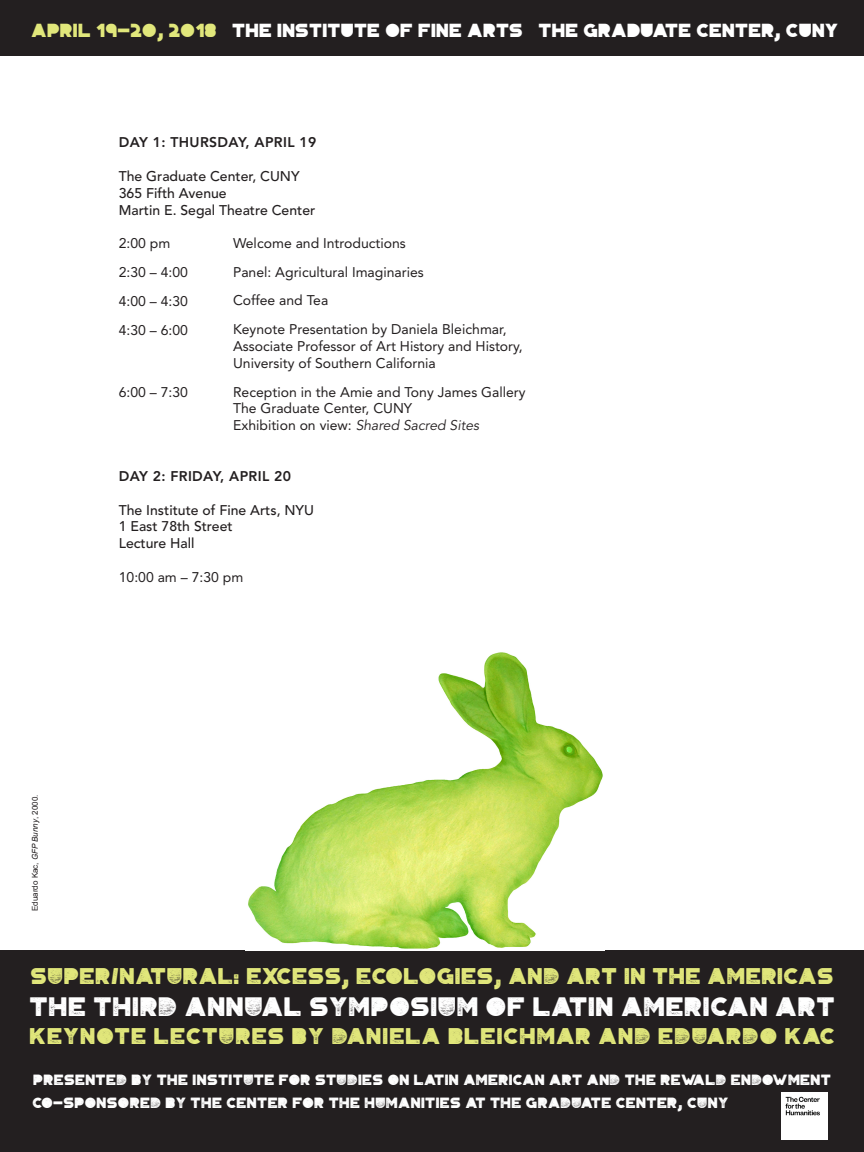
<style>
.page{position:relative;width:864px;height:1152px;background:#fff}
.page>*{position:absolute;margin:0;border:0;box-sizing:border-box;transform-origin:0 0}
.t1{font:27px "Portico Urban Rough";letter-spacing:.03em;color:#fff}
.t2{font:23px "Portico Urban Rough";letter-spacing:.03em;color:#e1e77b}
.t3{font:23px "Portico Urban Rough";letter-spacing:.05em;color:#e1e77b}
.t4{font:19px "Portico Urban";letter-spacing:.02em;color:#fff}
.t5{font:15px "Portico Urban Rough";letter-spacing:.03em;color:#fff}
.t6{font:14px "Avenir";color:#231f20}
.t7{font:500 14px "Avenir";color:#231f20}
.t8{font:800 14px "Avenir";letter-spacing:.025em;color:#231f20}
.t9{font:8px "Arial";color:#231f20}
.s1{color:#e1e77b}
.s2{font-style:italic}
</style>
<div class="page">
<div style="left:0;top:950px;width:864px;height:202px;background:#231f20"></div>
<div style="left:0;top:0;width:864px;height:55px;background:#231f20"></div>
<img style="left:248px;top:652px;width:355px;height:297px">
<img style="left:782px;top:1093px;width:46px;height:46px">
<p class="t4" style="left:31px;top:19px;width:809px"><span class="s1">April 19-20, 2018</span> THE INSTITUTE OF FINE ARTS THE GRADUATE CENTER, CUNY</p>
<p class="t8" style="left:119px;top:134px;width:199px">DAY 1: THURSDAY, APRIL 19</p>
<p class="t7" style="left:119px;top:168px;width:182px">The Graduate Center, CUNY</p>
<p class="t7" style="left:119px;top:185px;width:109px">365 Fifth Avenue</p>
<p class="t7" style="left:119px;top:202px;width:198px">Martin E. Segal Theatre Center</p>
<p class="t6" style="left:119px;top:235px;width:53px">2:00 pm</p>
<p class="t6" style="left:119px;top:264px;width:71px">2:30 – 4:00</p>
<p class="t6" style="left:119px;top:293px;width:71px">4:00 – 4:30</p>
<p class="t6" style="left:119px;top:322px;width:71px">4:30 – 6:00</p>
<p class="t6" style="left:233px;top:235px;width:174px">Welcome and Introductions</p>
<p class="t6" style="left:233px;top:264px;width:192px">Panel: Agricultural Imaginaries</p>
<p class="t6" style="left:233px;top:292px;width:97px">Coffee and Tea</p>
<p class="t6" style="left:233px;top:321px;width:275px">Keynote Presentation by Daniela Bleichmar,</p>
<p class="t6" style="left:233px;top:338px;width:291px">Associate Professor of Art History and History,</p>
<p class="t6" style="left:233px;top:355px;width:204px">University of Southern California</p>
<p class="t6" style="left:233px;top:384px;width:294px">Reception in the Amie and Tony James Gallery</p>
<p class="t6" style="left:233px;top:400px;width:181px">The Graduate Center, CUNY</p>
<p class="t6" style="left:233px;top:417px;width:248px">Exhibition on view: <span class="s2">Shared Sacred Sites</span></p>
<p class="t6" style="left:119px;top:384px;width:71px">6:00 – 7:30</p>
<p class="t8" style="left:119px;top:468px;width:174px">DAY 2: FRIDAY, APRIL 20</p>
<p class="t7" style="left:119px;top:502px;width:197px">The Institute of Fine Arts, NYU</p>
<p class="t7" style="left:119px;top:519px;width:115px">1 East 78th Street</p>
<p class="t7" style="left:119px;top:535px;width:77px">Lecture Hall</p>
<p class="t6" style="left:119px;top:569px;width:126px">10:00 am – 7:30 pm</p>
<p class="t9" style="left:30px;top:911px;width:118px;rotate:-90deg">Eduardo Kac, <span class="s2">GFP Bunny</span>, 2000.</p>
<p class="t2" style="left:31px;top:962px;width:804px">SUPER/NATURAL: EXCESS, ECOLOGIES, AND ART IN THE AMERICAS</p>
<p class="t1" style="left:30px;top:991px;width:807px">THE THIRD ANNUAL SYMPOSIUM OF LATIN AMERICAN ART</p>
<p class="t3" style="left:30px;top:1022px;width:807px">KEYNOTE LECTURES BY DANIELA BLEICHMAR AND EDUARDO KAC</p>
<p class="t5" style="left:33px;top:1071px;width:799px">PRESENTED BY THE INSTITUTE FOR STUDIES ON LATIN AMERICAN ART AND THE REWALD ENDOWMENT</p>
<p class="t5" style="left:33px;top:1094px;width:697px">CO-SPONSORED BY THE CENTER FOR THE HUMANITIES AT THE GRADUATE CENTER, CUNY</p>
</div>
